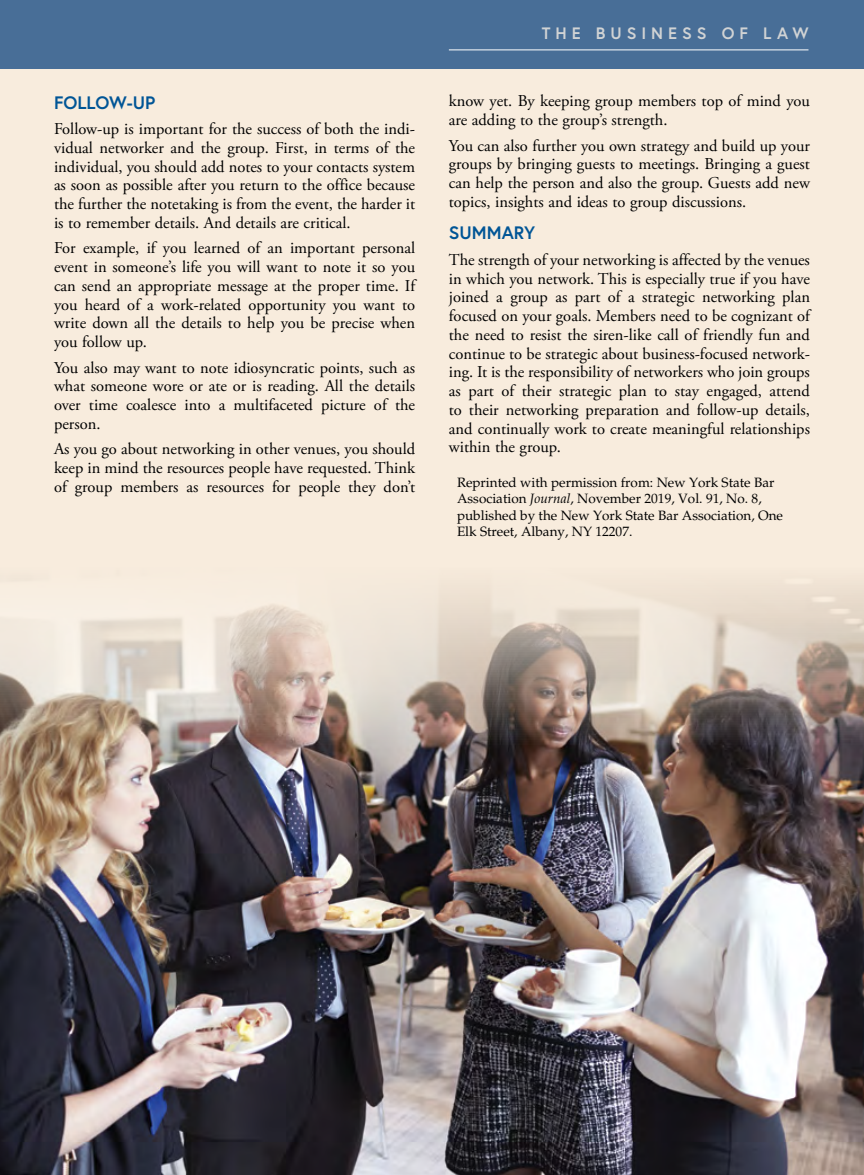
<style>
.page{position:relative;width:864px;height:1175px;background:#fff}
.page>*{position:absolute;margin:0;border:0;box-sizing:border-box;transform-origin:0 0}
.t1{font:700 18px "Europa";color:#005596}
.t2{font:16.5px/18.8px "Adobe Garamond Pro";color:#000;text-align:justify}
.t3{font:700 16.5px "Europa";letter-spacing:.305em;color:#d1d3d4}
.t4{font:13.5px/16.2px "Palatino";color:#000}
.s1{font-style:italic}
</style>
<div class="page">
<div style="left:0;top:67px;width:864px;height:1107px;background:#f8ecdd"></div>
<div style="left:0;top:0;width:864px;height:69px;background:#486e97"></div>
<hr style="left:449px;top:50px;width:359px;height:1px;background:#fff">
<img style="left:0;top:585px;width:864px;height:589px">
<p class="t1" style="left:54px;top:90px;width:103px">FOLLOW-UP</p>
<p class="t2" style="left:54px;top:120px;width:363px">Follow-up is important for the success of both the indi&shy;vidual networker and the group. First, in terms of the individual, you should add notes to your contacts system as soon as possible after you return to the office because the further the notetaking is from the event, the harder it is to remember details. And details are critical.</p>
<p class="t2" style="left:54px;top:239px;width:365px">For example, if you learned of an important personal event in someone’s life you will want to note it so you can send an appropriate message at the proper time. If you heard of a work-related opportunity you want to write down all the details to help you be precise when you follow up.</p>
<p class="t2" style="left:54px;top:358px;width:363px">You also may want to note idiosyncratic points, such as what someone wore or ate or is reading. All the details over time coalesce into a multifaceted picture of the person.</p>
<p class="t2" style="left:54px;top:440px;width:363px">As you go about networking in other venues, you should keep in mind the resources people have requested. Think of group members as resources for people they don’t</p>
<p class="t3" style="left:542px;top:22px;width:268px">THE BUSINESS OF LAW</p>
<p class="t2" style="left:449px;top:92px;width:363px">know yet. By keeping group members top of mind you are adding to the group’s strength.</p>
<p class="t2" style="left:449px;top:137px;width:363px">You can also further you own strategy and build up your groups by bringing guests to meetings. Bringing a guest can help the person and also the group. Guests add new topics, insights and ideas to group discussions.</p>
<p class="t1" style="left:449px;top:221px;width:88px">SUMMARY</p>
<p class="t2" style="left:449px;top:251px;width:365px">The strength of your networking is affected by the venues in which you network. This is especially true if you have joined a group as part of a strategic networking plan focused on your goals. Members need to be cognizant of the need to resist the siren-like call of friendly fun and continue to be strategic about business-focused network&shy;ing. It is the responsibility of networkers who join groups as part of their strategic plan to stay engaged, attend to their networking preparation and follow-up details, and continually work to create meaningful relationships within the group.</p>
<p class="t4" style="left:457px;top:474px;width:328px">Reprinted with permission from: New York State Bar Association <span class="s1">Journal</span>, November 2019, Vol. 91, No. 8, published by the New York State Bar Association, One Elk Street, Albany, NY 12207.</p>
</div>
